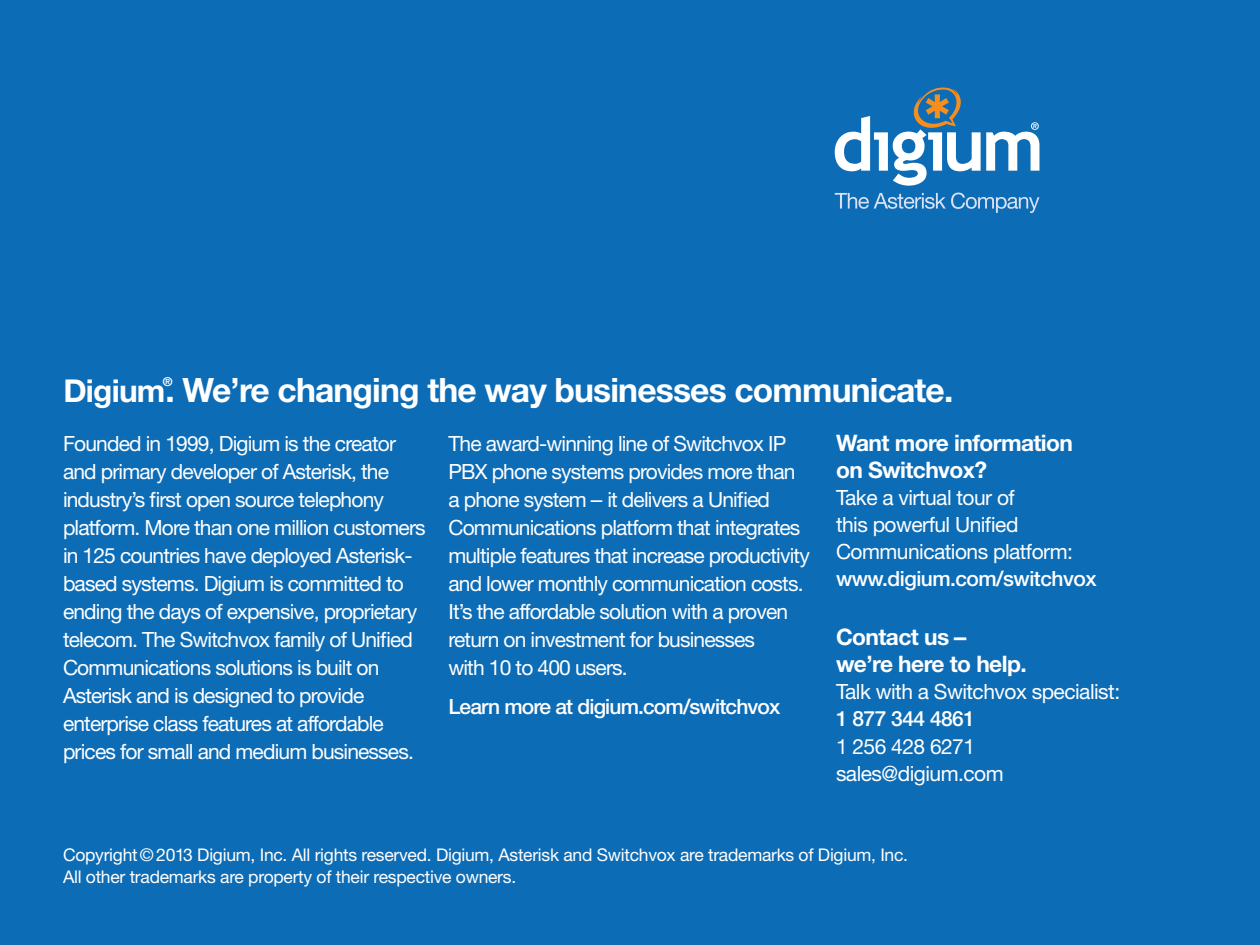
<style>
.page{position:relative;width:1260px;height:945px;background:#0d6cb6}
.page>*{position:absolute;margin:0;border:0;box-sizing:border-box;transform-origin:0 0}
.t1{font:700 33.6px "Helvetica Neue";letter-spacing:-.025em;color:#fff}
.t2{font:700 22.75px "Helvetica Neue";letter-spacing:-.025em;color:#fff}
.Text__Sidebar{font:21px/28px "Helvetica Neue";letter-spacing:-.04em;color:#fff}
.Text__Sidebar-2{font:500 21px "Helvetica Neue";letter-spacing:-.025em;color:#fff}
.t3{font:17.5px "Helvetica Neue";letter-spacing:-.015em;color:#fff}
.t4{font:700 12.25px "Helvetica Neue";color:#fff}
.s1{font-size:31.5px}
</style>
<div class="page">
<svg style="left:835px;top:193px;width:204px;height:20px"></svg>
<svg style="left:835px;top:87px;width:204px;height:99px"></svg>
<p class="t4" style="left:163px;top:374px;width:11px">®</p>
<p class="t1" style="left:63px;top:369px;width:892px"><span class="s1">Digium</span>. We’re changing the way businesses communicate.</p>
<p class="Text__Sidebar" style="left:63px;top:429px;width:364px">Founded in 1999, Digium is the creator and primary developer of Asterisk, the industry’s first open source telephony platform. More than one million customers in 125 countries have deployed Asterisk&shy;based systems. Digium is committed to ending the days of expensive, proprietary telecom. The Switchvox family of Unified Communications solutions is built on Asterisk and is designed to provide enterprise class features at affordable prices for small and medium businesses.</p>
<p class="Text__Sidebar" style="left:448px;top:429px;width:363px">The award-winning line of Switchvox IP PBX phone systems provides more than a phone system— it delivers a Unified Communications platform that integrates multiple features that increase productivity and lower monthly communication costs.<br>It’s the affordable solution with a proven return on investment for businesses</p>
<p class="Text__Sidebar" style="left:448px;top:653px;width:181px">with 10 to 400 users.</p>
<p class="Text__Sidebar-2" style="left:448px;top:694px;width:334px">Learn more at digium.com/switchvox</p>
<p class="t2" style="left:836px;top:429px;width:239px">Want more information</p>
<p class="t2" style="left:836px;top:456px;width:153px">on Switchvox?</p>
<p class="Text__Sidebar" style="left:836px;top:483px;width:180px">Take a virtual tour of</p>
<p class="Text__Sidebar" style="left:836px;top:510px;width:184px">this powerful Unified</p>
<p class="Text__Sidebar" style="left:836px;top:538px;width:238px">Communications platform:</p>
<p class="Text__Sidebar-2" style="left:836px;top:566px;width:262px">www.digium.com/switchvox</p>
<p class="t2" style="left:836px;top:623px;width:134px">Contact us—</p>
<p class="t2" style="left:836px;top:650px;width:192px">we’re here to help.</p>
<p class="Text__Sidebar" style="left:836px;top:678px;width:286px">Talk with a Switchvox specialist:</p>
<p class="Text__Sidebar-2" style="left:836px;top:706px;width:141px">1 877 344 4861</p>
<p class="Text__Sidebar" style="left:836px;top:732px;width:141px">1 256 428 6271</p>
<p class="Text__Sidebar" style="left:836px;top:759px;width:169px">sales@digium.com</p>
<p class="t3" style="left:63px;top:844px;width:847px">Copyright©2013 Digium, Inc. All rights reserved. Digium, Asterisk and Switchvox are trademarks of Digium, Inc.</p>
<p class="t3" style="left:63px;top:867px;width:455px">All other trademarks are property of their respective owners.</p>
</div>
